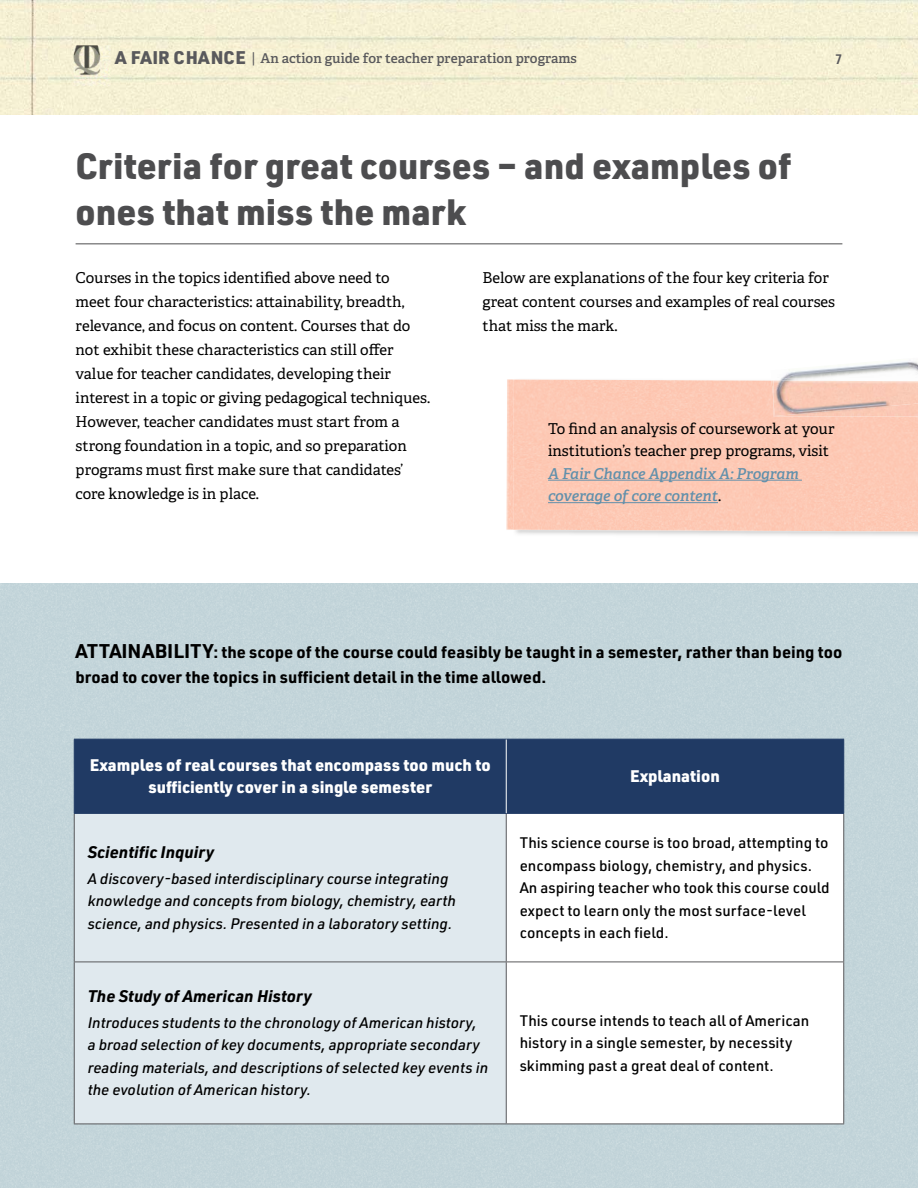
<style>
.page{position:relative;width:918px;height:1188px;background:#fff}
.page>*{position:absolute;margin:0;border:0;box-sizing:border-box;transform-origin:0 0}
.t1{font:900 36px/46.5px "URWDIN";color:#4d4d4f}
.t2{font:700 16.5px/25.5px "URWDIN";color:#000}
.table_-_header__smal{font:900 16.5px/22.5px "URWDIN";color:#fff;text-align:center}
.table_-_topic_areas{font:italic 700 16.5px "URWDIN";color:#000}
.callout_-_pink_box{font:15px/24px "Adelle PE";color:#000}
.table_-_topic_areas-2{font:italic 500 15px/22.5px "URWDIN";color:#000}
.table_-_body{font:500 15px/22.5px "URWDIN";color:#000}
.t3{font:13.5px "Adelle PE Sb";color:#59595c}
.t4{font:600 13.5px "URWDIN";color:#59595c}
.s1{font-family:"URWDIN";font-weight:900;font-size:18px}
.s2{font-family:"URWDIN";font-size:15px}
.s3{font-family:"Adelle PE Sb";font-style:italic;color:#6290ab}
.s4{font-size:19.5px}
</style>
<div class="page">
<div style="left:40px;top:43px;width:839px;height:71px;background:#f6f0d4"></div>
<img style="left:74px;top:45px;width:37px;height:41px">
<img style="left:0;top:0;width:918px;height:43px">
<img style="left:0;top:42px;width:40px;height:73px">
<img style="left:879px;top:42px;width:39px;height:73px">
<div style="left:0;top:583px;width:666px;height:91px;background:#c3d5da"></div>
<div style="left:666px;top:583px;width:252px;height:605px;background:#c3d5da"></div>
<div style="left:0;top:674px;width:668px;height:514px;background:#c3d5da"></div>
<hr style="left:76px;top:243px;width:766px;height:1px;background:#4d4d4f">
<div style="left:75px;top:740px;width:768px;height:73px;background:#203a64"></div>
<div style="left:75px;top:814px;width:431px;height:310px;background:#e0e9ee"></div>
<svg style="left:507px;top:814px;width:336px;height:310px"></svg>
<hr style="left:74px;top:814px;width:1px;height:148px;background:#59595c">
<hr style="left:506px;top:814px;width:1px;height:148px;background:#59595c">
<hr style="left:843px;top:814px;width:1px;height:148px;background:#59595c">
<hr style="left:74px;top:962px;width:432px;height:1px;background:#59595c">
<hr style="left:74px;top:962px;width:1px;height:162px;background:#59595c">
<hr style="left:506px;top:962px;width:338px;height:1px;background:#59595c">
<hr style="left:506px;top:962px;width:1px;height:162px;background:#59595c">
<hr style="left:843px;top:962px;width:1px;height:162px;background:#59595c">
<hr style="left:74px;top:1124px;width:432px;height:1px;background:#59595c">
<hr style="left:506px;top:1124px;width:338px;height:1px;background:#59595c">
<hr style="left:74px;top:739px;width:432px;height:1px;background:#203a64">
<hr style="left:74px;top:740px;width:1px;height:73px;background:#203a64">
<hr style="left:506px;top:739px;width:338px;height:1px;background:#203a64">
<hr style="left:843px;top:740px;width:1px;height:73px;background:#203a64">
<hr style="left:74px;top:813px;width:432px;height:1px;background:#203a64">
<hr style="left:506px;top:813px;width:338px;height:1px;background:#203a64">
<hr style="left:506px;top:740px;width:1px;height:73px;background:#fff">
<img style="left:506px;top:455px;width:1px;height:75px">
<div style="left:507px;top:379px;width:411px;height:152px;background:#fdc9b4"></div>
<img style="left:774px;top:416px;width:144px;height:1px">
<img style="left:772px;top:381px;width:2px;height:21px">
<img style="left:774px;top:361px;width:144px;height:55px">
<hr style="left:548px;top:480px;width:254px;height:1px;background:#6290ab">
<hr style="left:548px;top:502px;width:170px;height:1px;background:#6290ab">
<p class="t3" style="left:115px;top:48px;width:463px"><span class="s1">A FAIR CHANCE</span> <span class="s2">|</span> An action guide for teacher preparation programs</p>
<p class="t4" style="left:835px;top:50px;width:9px">7</p>
<h1 class="t1" style="left:76px;top:141px;width:717px">Criteria for great courses – and examples of ones that miss the mark</h1>
<p class="callout_-_pink_box" style="left:76px;top:265px;width:356px">Courses in the topics identified above need to<br>meet four characteristics: attainability, breadth, relevance, and focus on content. Courses that do not exhibit these characteristics can still offer value for teacher candidates, developing their interest in a topic or giving pedagogical techniques.<br>However, teacher candidates must start from a strong foundation in a topic, and so preparation programs must first make sure that candidates’ core knowledge is in place.</p>
<p class="callout_-_pink_box" style="left:483px;top:265px;width:354px">Below are explanations of the four key criteria for great content courses and examples of real courses that miss the mark.</p>
<p class="callout_-_pink_box" style="left:548px;top:416px;width:288px;line-height:22.5px">To find an analysis of coursework at your institution’s teacher prep programs, visit <span class="s3">A Fair Chance Appendix A: Program coverage of core content</span>.</p>
<p class="t2" style="left:76px;top:638px;width:768px"><span class="s4">ATTAINABILITY</span>: the scope of the course could feasibly be taught in a semester, rather than being too broad to cover the topics in sufficient detail in the time allowed.</p>
<p class="table_-_header__smal" style="left:90px;top:753px;width:403px">Examples of real courses that encompass too much to sufficiently cover in a single semester</p>
<p class="table_-_header__smal" style="left:630px;top:764px;width:91px">Explanation</p>
<p class="table_-_topic_areas" style="left:88px;top:841px;width:128px">Scientific Inquiry</p>
<p class="table_-_topic_areas-2" style="left:88px;top:867px;width:370px">A discovery-based interdisciplinary course integrating knowledge and concepts from biology, chemistry, earth science, and physics. Presented in a laboratory setting.</p>
<p class="table_-_body" style="left:520px;top:831px;width:312px">This science course is too broad, attempting to encompass biology, chemistry, and physics.<br>An aspiring teacher who took this course could expect to learn only the most surface-level concepts in each field.</p>
<p class="table_-_topic_areas" style="left:88px;top:985px;width:226px">The Study of American History</p>
<p class="table_-_topic_areas-2" style="left:88px;top:1011px;width:402px">Introduces students to the chronology of American history, a broad selection of key documents, appropriate secondary reading materials, and descriptions of selected key events in the evolution of American history.</p>
<p class="table_-_body" style="left:520px;top:1009px;width:291px">This course intends to teach all of American history in a single semester, by necessity skimming past a great deal of content.</p>
</div>
